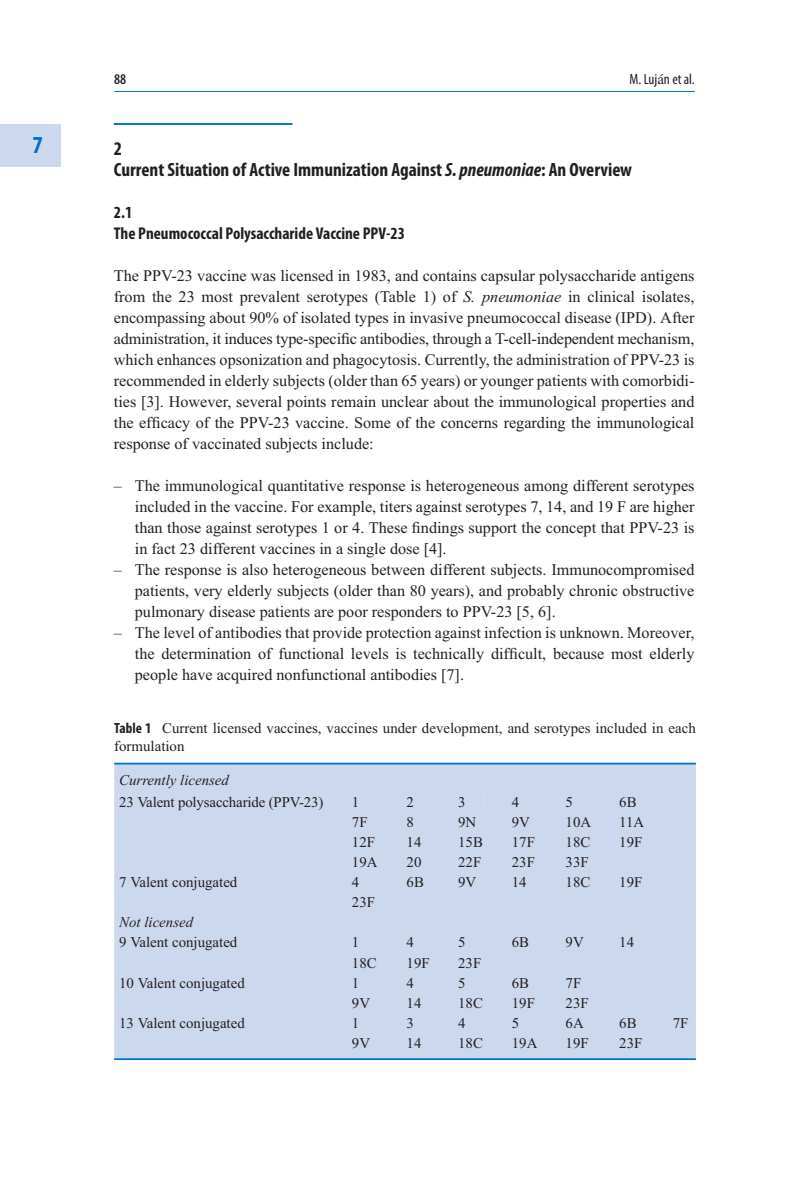
<style>
.page{position:relative;width:799px;height:1196px;background:#fff}
.page>*{position:absolute;margin:0;border:0;box-sizing:border-box;transform-origin:0 0}
.t1{font:700 condensed 24.5px "Myriad Pro";color:#0073bc}
.t2{font:700 condensed 19.25px/21px "Myriad Pro";color:#231f20}
.t3{font:700 condensed 17.15px/21px "Myriad Pro";color:#231f20}
.t4{font:16.1px/21px "Times New Roman";color:#231f20;text-align:justify}
.t5{font:14.88px/18.4px "Times New Roman";color:#231f20}
.t6{font:condensed 14.88px "Myriad Pro";color:#231f20}
.t7{font:600 condensed 14.88px "Myriad Pro";color:#231f20}
.s1{font-family:"Times";font-stretch:normal}
.s2{font-style:italic}
.s3{font-family:"Times";font-style:italic}
.s4{font-family:"Myriad Pro";font-weight:700;font-stretch:condensed}
</style>
<div class="page">
<hr style="left:114px;top:91px;width:581px;height:1px;background:#0073bc">
<div style="left:0;top:124px;width:60px;height:42px;background:#ccd8ed"></div>
<hr style="left:114px;top:123px;width:178px;height:2px;background:#0073bc">
<div style="left:114px;top:764px;width:582px;height:294px;background:#ccd8ed"></div>
<div style="left:484px;top:788px;width:53px;height:20px;background:#ccd8ed"></div>
<hr style="left:114px;top:762px;width:582px;height:2px;background:#0073bc">
<hr style="left:114px;top:1058px;width:582px;height:2px;background:#0073bc">
<p class="t7" style="left:114px;top:73px;width:14px">88</p>
<p class="t6" style="left:629px;top:73px;width:67px">M. Luj<span class="s1">á</span>n et al.</p>
<p class="t1" style="left:32px;top:136px;width:12px">7</p>
<p class="t2" style="left:114px;top:140px;width:520px">2<br>Current Situation of Active Immunization Against <span class="s2">S. pneumoniae</span>: An Overview</p>
<p class="t3" style="left:114px;top:203px;width:293px">2.1<br>The Pneumococcal Polysaccharide Vaccine PPV-23</p>
<p class="t4" style="left:114px;top:267px;width:582px">The PPV-23 vaccine was licensed in 1983, and contains capsular polysaccharide antigens from the 23 most prevalent serotypes (Table 1) of <span class="s3">S. pneumoniae</span> in clinical isolates, encompassing about 90% of isolated types in invasive pneumococcal disease (IPD). After administration, it induces type-specific antibodies, through a T-cell-independent mechanism, which enhances opsonization and phagocytosis. Currently, the administration of PPV-23 is recommended in elderly subjects (older than 65 years) or younger patients with comorbidi&shy;ties [3]. However, several points remain unclear about the immunological properties and the efficacy of the PPV-23 vaccine. Some of the concerns regarding the immunological response of vaccinated subjects include:</p>
<p class="t4" style="left:135px;top:477px;width:561px;text-indent:-21px">– The immunological quantitative response is heterogeneous among different serotypes included in the vaccine. For example, titers against serotypes 7, 14, and 19 F are higher than those against serotypes 1 or 4. These findings support the concept that PPV-23 is in fact 23 different vaccines in a single dose [4].</p>
<p class="t4" style="left:135px;top:561px;width:561px;text-indent:-21px">– The response is also heterogeneous between different subjects. Immunocompromised patients, very elderly subjects (older than 80 years), and probably chronic obstructive pulmonary disease patients are poor responders to PPV-23 [5, 6].</p>
<p class="t4" style="left:135px;top:624px;width:561px;text-indent:-21px">– The level of antibodies that provide protection against infection is unknown. Moreover, the determination of functional levels is technically difficult, because most elderly people have acquired nonfunctional antibodies [7].</p>
<p class="t5" style="left:114px;top:720px;width:583px"><span class="s4">Table 1</span> Current licensed vaccines, vaccines under development, and serotypes included in each formulation</p>
<p class="t5" style="left:119px;top:771px;width:206px;line-height:21px"><span class="s3">Currently licensed<br></span>23 Valent polysaccharide (PPV-23)</p>
<p class="t5" style="left:352px;top:793px;width:9px">1</p>
<p class="t5" style="left:406px;top:793px;width:9px">2</p>
<p class="t5" style="left:458px;top:793px;width:9px">3</p>
<p class="t5" style="left:512px;top:793px;width:9px">4</p>
<p class="t5" style="left:565px;top:793px;width:9px">5</p>
<p class="t5" style="left:619px;top:793px;width:19px">6B</p>
<p class="t5" style="left:352px;top:814px;width:17px">7F</p>
<p class="t5" style="left:406px;top:814px;width:9px">8</p>
<p class="t5" style="left:458px;top:814px;width:20px">9N</p>
<p class="t5" style="left:512px;top:814px;width:20px">9V</p>
<p class="t5" style="left:565px;top:814px;width:27px">10A</p>
<p class="t5" style="left:619px;top:814px;width:27px">11A</p>
<p class="t5" style="left:352px;top:834px;width:25px">12F</p>
<p class="t5" style="left:406px;top:834px;width:16px">14</p>
<p class="t5" style="left:458px;top:834px;width:26px">15B</p>
<p class="t5" style="left:512px;top:834px;width:25px">17F</p>
<p class="t5" style="left:565px;top:834px;width:26px">18C</p>
<p class="t5" style="left:619px;top:834px;width:25px">19F</p>
<p class="t5" style="left:352px;top:854px;width:27px">19A</p>
<p class="t5" style="left:406px;top:854px;width:16px">20</p>
<p class="t5" style="left:458px;top:854px;width:25px">22F</p>
<p class="t5" style="left:512px;top:854px;width:25px">23F</p>
<p class="t5" style="left:565px;top:854px;width:25px">33F</p>
<p class="t5" style="left:119px;top:874px;width:120px">7 Valent conjugated</p>
<p class="t5" style="left:352px;top:874px;width:9px">4</p>
<p class="t5" style="left:406px;top:874px;width:19px">6B</p>
<p class="t5" style="left:458px;top:874px;width:20px">9V</p>
<p class="t5" style="left:512px;top:874px;width:16px">14</p>
<p class="t5" style="left:565px;top:874px;width:26px">18C</p>
<p class="t5" style="left:619px;top:874px;width:25px">19F</p>
<p class="t5" style="left:352px;top:894px;width:25px">23F</p>
<p class="t5" style="left:119px;top:913px;width:120px;line-height:20.1px"><span class="s3">Not licensed<br></span>9 Valent conjugated</p>
<p class="t5" style="left:352px;top:934px;width:9px">1</p>
<p class="t5" style="left:406px;top:934px;width:9px">4</p>
<p class="t5" style="left:458px;top:934px;width:9px">5</p>
<p class="t5" style="left:512px;top:934px;width:19px">6B</p>
<p class="t5" style="left:565px;top:934px;width:20px">9V</p>
<p class="t5" style="left:619px;top:934px;width:16px">14</p>
<p class="t5" style="left:352px;top:954px;width:26px">18C</p>
<p class="t5" style="left:406px;top:954px;width:25px">19F</p>
<p class="t5" style="left:458px;top:954px;width:25px">23F</p>
<p class="t5" style="left:119px;top:975px;width:127px">10 Valent conjugated</p>
<p class="t5" style="left:352px;top:975px;width:9px">1</p>
<p class="t5" style="left:406px;top:975px;width:9px">4</p>
<p class="t5" style="left:458px;top:975px;width:9px">5</p>
<p class="t5" style="left:512px;top:975px;width:19px">6B</p>
<p class="t5" style="left:565px;top:975px;width:17px">7F</p>
<p class="t5" style="left:352px;top:995px;width:20px">9V</p>
<p class="t5" style="left:406px;top:995px;width:16px">14</p>
<p class="t5" style="left:458px;top:995px;width:26px">18C</p>
<p class="t5" style="left:512px;top:995px;width:25px">19F</p>
<p class="t5" style="left:565px;top:995px;width:25px">23F</p>
<p class="t5" style="left:119px;top:1015px;width:127px">13 Valent conjugated</p>
<p class="t5" style="left:352px;top:1015px;width:9px">1</p>
<p class="t5" style="left:406px;top:1015px;width:9px">3</p>
<p class="t5" style="left:458px;top:1015px;width:9px">4</p>
<p class="t5" style="left:512px;top:1015px;width:9px">5</p>
<p class="t5" style="left:565px;top:1015px;width:20px">6A</p>
<p class="t5" style="left:619px;top:1015px;width:19px">6B</p>
<p class="t5" style="left:673px;top:1015px;width:17px">7F</p>
<p class="t5" style="left:352px;top:1035px;width:20px">9V</p>
<p class="t5" style="left:406px;top:1035px;width:16px">14</p>
<p class="t5" style="left:458px;top:1035px;width:26px">18C</p>
<p class="t5" style="left:512px;top:1035px;width:27px">19A</p>
<p class="t5" style="left:565px;top:1035px;width:25px">19F</p>
<p class="t5" style="left:619px;top:1035px;width:25px">23F</p>
</div>
